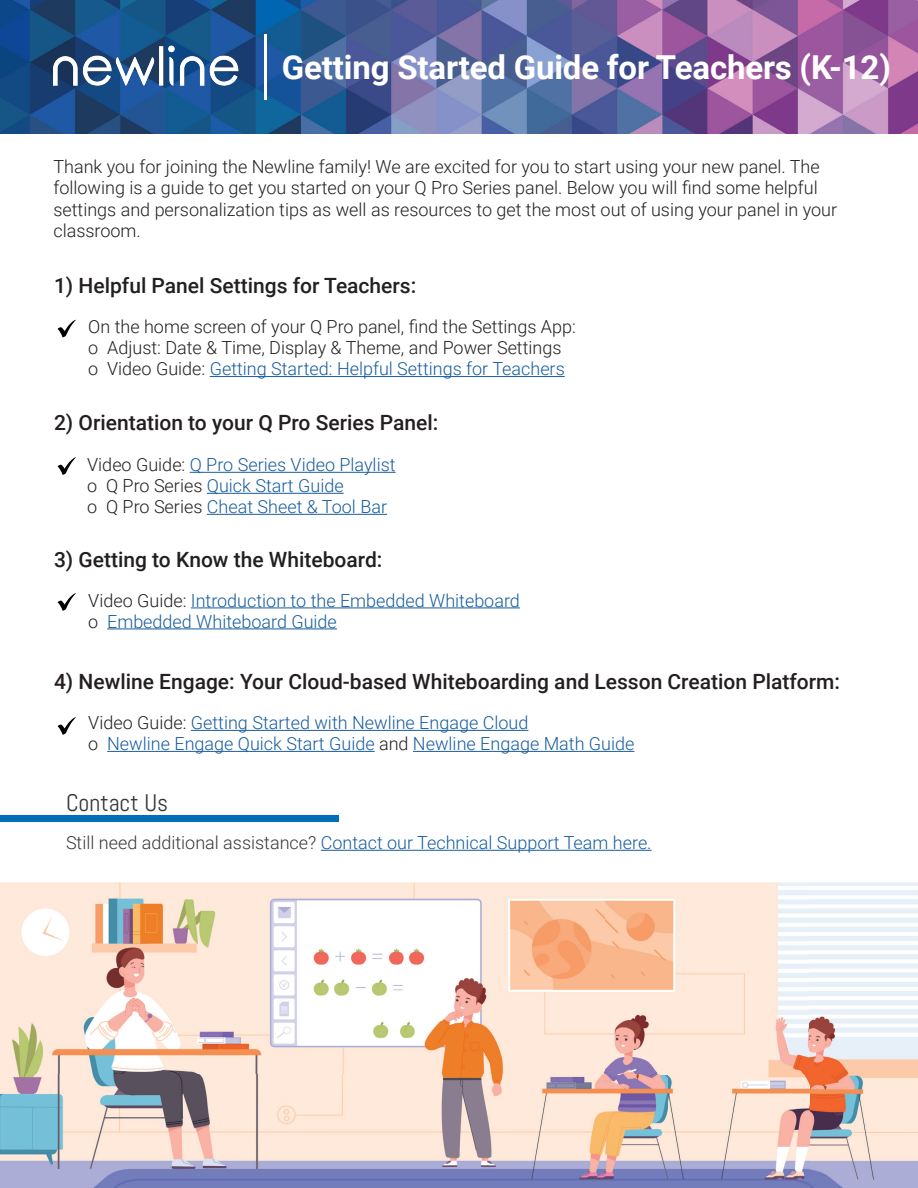
<style>
.page{position:relative;width:918px;height:1188px;background:#fff}
.page>*{position:absolute;margin:0;border:0;box-sizing:border-box;transform-origin:0 0}
.t1{font:700 33px "Roboto";letter-spacing:-.005em;color:#fff}
.t2{font:24px "Abel";color:#363636}
.t3{font:500 21px "Roboto";color:#231f20}
.t4{font:300 18px "Roboto";color:#175d9e}
.t5{font:300 18px/21.6px "Roboto";color:#231f20}
.s1{color:#231f20}
.s2{color:#373737}
</style>
<div class="page">
<img style="left:0;top:0;width:918px;height:134px">
<hr style="left:264px;top:34px;width:3px;height:66px;background:#fff">
<img style="left:53px;top:46px;width:186px;height:40px">
<div style="left:0;top:816px;width:339px;height:6px;background:#006fba"></div>
<hr style="left:321px;top:850px;width:331px;height:1px;background:#175d9e">
<hr style="left:210px;top:376px;width:355px;height:1px;background:#175d9e">
<svg style="left:58px;top:320px;width:18px;height:17px"></svg>
<hr style="left:190px;top:472px;width:206px;height:1px;background:#175d9e">
<hr style="left:207px;top:493px;width:137px;height:1px;background:#175d9e">
<hr style="left:207px;top:514px;width:180px;height:1px;background:#175d9e">
<svg style="left:58px;top:457px;width:18px;height:18px"></svg>
<hr style="left:191px;top:730px;width:337px;height:1px;background:#175d9e">
<hr style="left:107px;top:751px;width:268px;height:1px;background:#175d9e">
<hr style="left:413px;top:751px;width:221px;height:1px;background:#175d9e">
<svg style="left:58px;top:717px;width:18px;height:18px"></svg>
<hr style="left:191px;top:607px;width:329px;height:1px;background:#175d9e">
<hr style="left:107px;top:628px;width:230px;height:1px;background:#175d9e">
<svg style="left:58px;top:593px;width:18px;height:18px"></svg>
<img style="left:0;top:883px;width:918px;height:305px">
<p class="t1" style="left:282px;top:44px;width:611px">Getting Started Guide for Teachers (K-12)</p>
<p class="t5" style="left:53px;top:155px;width:785px">Thank you for joining the Newline family! We are excited for you to start using your new panel. The following is a guide to get you started on your Q Pro Series panel. Below you will find some helpful settings and personalization tips as well as resources to get the most out of using your panel in your classroom.</p>
<p class="t3" style="left:54px;top:271px;width:364px">1) Helpful Panel Settings for Teachers:</p>
<p class="t5" style="left:88px;top:315px;width:489px">On the home screen of your Q Pro panel, find the Settings App:</p>
<p class="t5" style="left:88px;top:336px;width:475px">o Adjust: Date &amp; Time, Display &amp; Theme, and Power Settings</p>
<p class="t4" style="left:88px;top:356px;width:478px"><span class="s1">o Video Guide:</span> Getting Started: Helpful Settings for Teachers</p>
<p class="t3" style="left:54px;top:408px;width:386px">2) Orientation to your Q Pro Series Panel:</p>
<p class="t4" style="left:87px;top:452px;width:310px"><span class="s1">Video Guide:</span> Q Pro Series Video Playlist</p>
<p class="t4" style="left:87px;top:473px;width:258px"><span class="s1">o Q Pro Series</span> Quick Start Guide</p>
<p class="t4" style="left:87px;top:494px;width:301px"><span class="s1">o Q Pro Series</span> Cheat Sheet &amp; Tool Bar</p>
<p class="t3" style="left:54px;top:545px;width:330px">3) Getting to Know the Whiteboard:</p>
<p class="t4" style="left:88px;top:588px;width:433px"><span class="s1">Video Guide:</span> Introduction to the Embedded Whiteboard</p>
<p class="t4" style="left:88px;top:609px;width:250px"><span class="s1">o</span> Embedded Whiteboard Guide</p>
<p class="t3" style="left:54px;top:667px;width:788px">4) Newline Engage: Your Cloud-based Whiteboarding and Lesson Creation Platform:</p>
<p class="t4" style="left:88px;top:710px;width:442px"><span class="s1">Video Guide:</span> Getting Started with Newline Engage Cloud</p>
<p class="t4" style="left:88px;top:731px;width:548px"><span class="s1">o</span> Newline Engage Quick Start Guide <span class="s1">and</span> Newline Engage Math Guide</p>
<p class="t2" style="left:66px;top:788px;width:104px">Contact Us</p>
<p class="t4" style="left:66px;top:830px;width:587px"><span class="s2">Still need additional assistance?</span> Contact our Technical Support Team here.</p>
</div>
